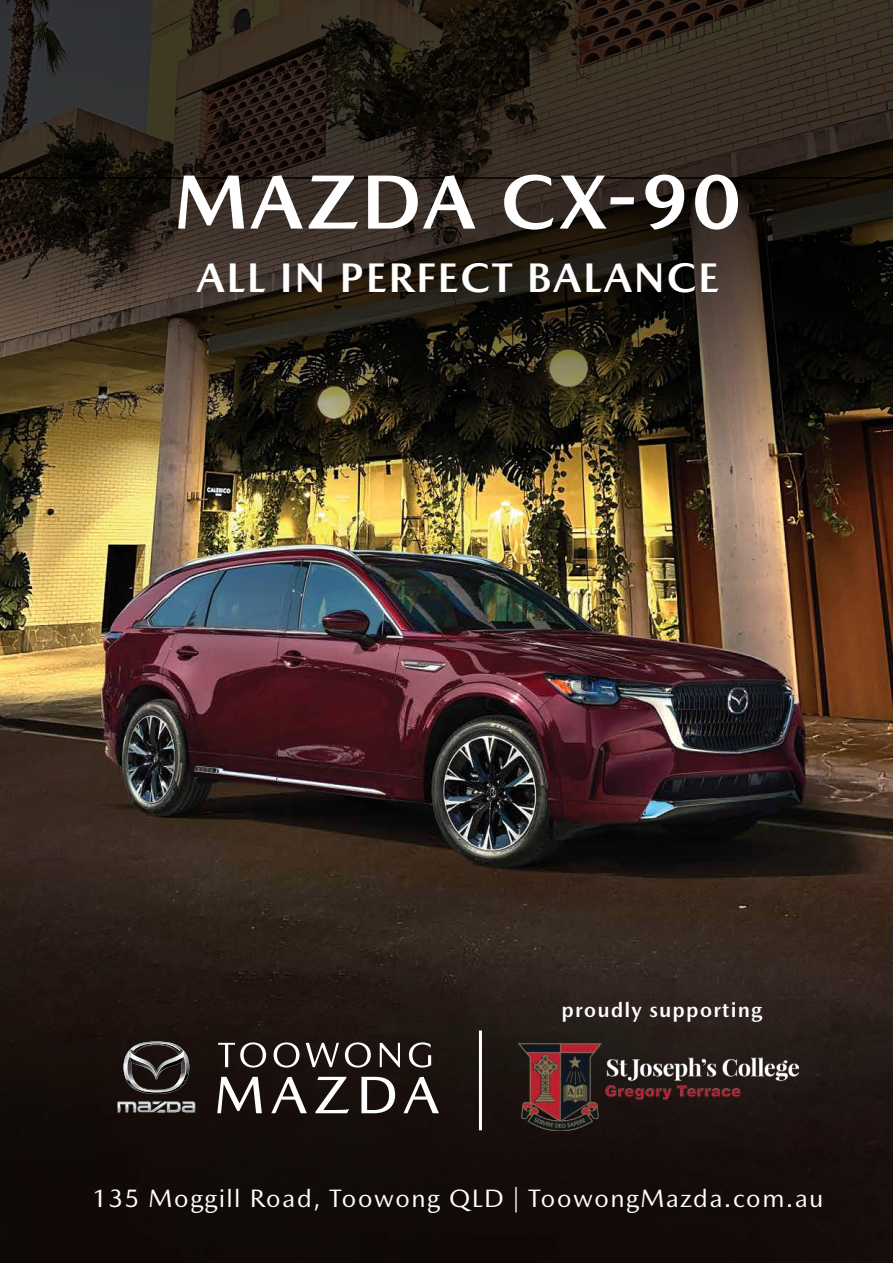
<style>
.page{position:relative;width:893px;height:1263px;background:#fff}
.page>*{position:absolute;margin:0;border:0;box-sizing:border-box;transform-origin:0 0}
.t1{font:700 78px "Mazda Type";letter-spacing:.03em;color:#fff}
.t2{font:700 42px "Mazda Type";letter-spacing:.04em;color:#fff}
.t3{font:25.5px "Mazda Type";letter-spacing:.05em;color:#fff}
.t4{font:700 21.15px "Mazda Type";letter-spacing:.05em;color:#fff}
</style>
<div class="page">
<img style="left:0;top:483px;width:893px;height:375px">
<svg style="left:0;top:858px;width:893px;height:405px;background:#211712"></svg>
<img style="left:0;top:179px;width:893px;height:304px">
<svg style="left:0;top:0;width:893px;height:179px;background:#2b231b"></svg>
<svg style="left:117px;top:1101px;width:79px;height:12px"></svg>
<svg style="left:123px;top:1041px;width:66px;height:53px;background:#484241"></svg>
<svg style="left:217px;top:1077px;width:45px;height:36px"></svg>
<svg style="left:271px;top:1077px;width:36px;height:36px"></svg>
<svg style="left:315px;top:1077px;width:34px;height:36px"></svg>
<svg style="left:361px;top:1077px;width:34px;height:36px"></svg>
<svg style="left:403px;top:1077px;width:36px;height:36px"></svg>
<svg style="left:218px;top:1042px;width:48px;height:25px"></svg>
<svg style="left:274px;top:1042px;width:25px;height:25px"></svg>
<svg style="left:306px;top:1043px;width:33px;height:24px"></svg>
<svg style="left:345px;top:1042px;width:26px;height:25px"></svg>
<svg style="left:380px;top:1043px;width:20px;height:24px"></svg>
<svg style="left:409px;top:1042px;width:22px;height:25px"></svg>
<img style="left:518px;top:1044px;width:280px;height:86px">
<hr style="left:479px;top:1030px;width:3px;height:100px;background:#fff">
<h1 class="t1" style="left:174px;top:154px;width:568px">MAZDA CX-90</h1>
<h2 class="t2" style="left:196px;top:252px;width:524px">ALL IN PERFECT BALANCE</h2>
<p class="t4" style="left:562px;top:997px;width:202px">proudly supporting</p>
<p class="t3" style="left:92px;top:1183px;width:733px">135 Moggill Road, Toowong QLD | ToowongMazda.com.au</p>
</div>
